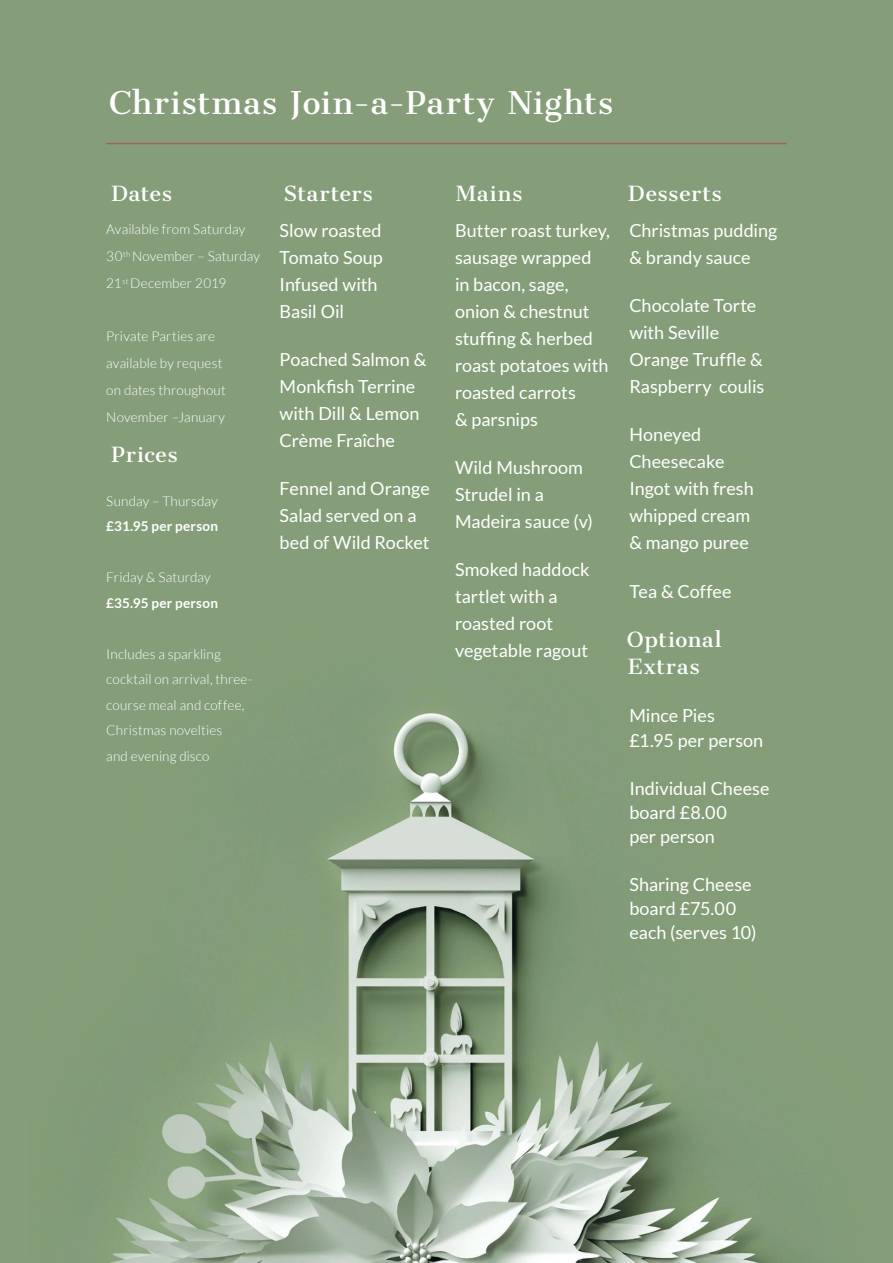
<style>
.page{position:relative;width:893px;height:1263px;background:#859e79}
.page>*{position:absolute;margin:0;border:0;box-sizing:border-box;transform-origin:0 0}
.t1{font:40.5px "Sree Krushnadevaraya";letter-spacing:.02em;color:#fff}
.t2{font:27px/27px "Sree Krushnadevaraya";letter-spacing:.025em;color:#fff}
.t3{font:18px/27px "Lato";color:#fff}
.t4{font:300 13.5px/27px "Lato";letter-spacing:.01em;color:#fff}
.t5{font:700 13.5px "Lato";letter-spacing:.015em;color:#fff}
</style>
<div class="page">
<hr style="left:106px;top:143px;width:681px;height:1px;background:#a06062">
<img style="left:109px;top:713px;width:684px;height:550px">
<h1 class="t1" style="left:109px;top:76px;width:506px">Christmas Join-a-Party Nights</h1>
<h2 class="t2" style="left:111px;top:178px;width:62px">Dates</h2>
<h2 class="t2" style="left:283px;top:178px;width:91px">Starters</h2>
<p class="t4" style="left:106px;top:216px;width:155px">Available from Saturday<br>30<sup>th</sup> November – Saturday<br>21<sup>st</sup> December 2019</p>
<p class="t4" style="left:106px;top:323px;width:121px">Private Parties are available by request on dates throughout<br>November –January</p>
<h2 class="t2" style="left:111px;top:440px;width:68px">Prices</h2>
<p class="t4" style="left:106px;top:487px;width:113px">Sunday – Thursday</p>
<p class="t5" style="left:106px;top:518px;width:113px">£31.95 per person</p>
<p class="t4" style="left:106px;top:564px;width:106px">Friday &amp; Saturday</p>
<p class="t5" style="left:106px;top:595px;width:113px">£35.95 per person</p>
<p class="t4" style="left:106px;top:641px;width:148px;line-height:25.5px">Includes a sparkling cocktail on arrival, three&shy;course meal and coffee,<br>Christmas novelties<br>and evening disco</p>
<p class="t3" style="left:280px;top:217px;width:105px">Slow roasted<br>Tomato Soup<br>Infused with<br>Basil Oil</p>
<p class="t3" style="left:280px;top:346px;width:148px">Poached Salmon &amp;<br>Monkfish Terrine with Dill &amp; Lemon<br>Crème Fraîche</p>
<p class="t3" style="left:280px;top:475px;width:152px">Fennel and Orange<br>Salad served on a bed of Wild Rocket</p>
<h2 class="t2" style="left:456px;top:178px;width:68px">Mains</h2>
<p class="t3" style="left:455px;top:217px;width:156px">Butter roast turkey, sausage wrapped in bacon, sage, onion &amp; chestnut stuffing &amp; herbed roast potatoes with roasted carrots<br>&amp; parsnips</p>
<p class="t3" style="left:455px;top:454px;width:140px">Wild Mushroom<br>Strudel in a<br>Madeira sauce (v)</p>
<p class="t3" style="left:455px;top:556px;width:136px">Smoked haddock tartlet with a roasted root vegetable ragout</p>
<h2 class="t2" style="left:628px;top:178px;width:95px">Desserts</h2>
<p class="t3" style="left:629px;top:217px;width:150px">Christmas pudding &amp; brandy sauce</p>
<p class="t3" style="left:629px;top:292px;width:136px">Chocolate Torte with Seville<br>Orange Truffle &amp;<br>Raspberry coulis</p>
<p class="t3" style="left:629px;top:421px;width:126px">Honeyed<br>Cheesecake<br>Ingot with fresh whipped cream &amp; mango puree</p>
<p class="t3" style="left:629px;top:577px;width:104px">Tea &amp; Coffee</p>
<h2 class="t2" style="left:627px;top:624px;width:97px">Optional<br>Extras</h2>
<p class="t3" style="left:629px;top:703px;width:135px;line-height:25px">Mince Pies £1.95 per person</p>
<p class="t3" style="left:629px;top:776px;width:142px;line-height:24px">Individual Cheese board £8.00<br>per person</p>
<p class="t3" style="left:629px;top:873px;width:129px;line-height:24px">Sharing Cheese board £75.00 each (serves 10)</p>
</div>
